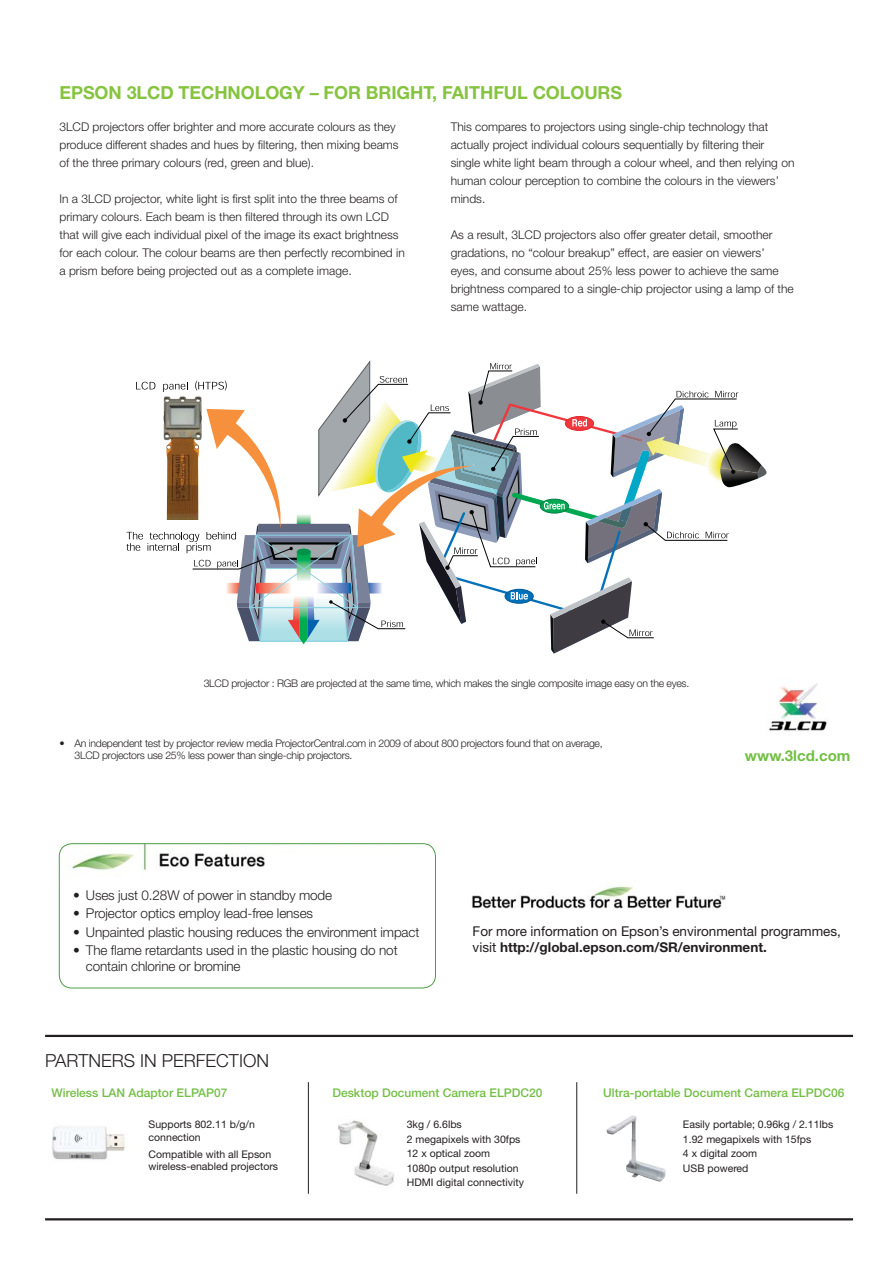
<style>
.page{position:relative;width:893px;height:1263px;background:#fff}
.page>*{position:absolute;margin:0;border:0;box-sizing:border-box;transform-origin:0 0}
.t1{font:700 18px "Helvetica Neue";letter-spacing:-.005em;color:#86c440}
.t2{font:300 18px "Helvetica Neue";color:#231f20}
.t3{font:700 15px "Helvetica Neue";color:#72bf44}
.t4{font:300 13.5px/16.2px "Helvetica Neue";letter-spacing:-.01em;color:#231f20}
.t5{font:13.5px/16.2px "Helvetica Neue";color:#231f20}
.t6{font:300 12px/18px "Helvetica Neue";color:#231f20}
.t7{font:500 12px "Helvetica Neue";color:#72bf44}
.t8{font:300 10.5px/12.6px "Helvetica Neue";letter-spacing:-.025em;color:#231f20}
.t9{font:10.5px/14.5px "Helvetica Neue";color:#231f20}
.s1{font-weight:700}
</style>
<div class="page">
<svg style="left:126px;top:361px;width:640px;height:292px"></svg>
<hr style="left:45px;top:1035px;width:808px;height:2px;background:#231f20">
<hr style="left:45px;top:1218px;width:808px;height:2px;background:#231f20">
<img style="left:338px;top:1120px;width:56px;height:66px">
<img style="left:607px;top:1115px;width:58px;height:66px">
<hr style="left:308px;top:1082px;width:1px;height:112px;background:#231f20">
<hr style="left:576px;top:1082px;width:1px;height:112px;background:#231f20">
<img style="left:52px;top:1126px;width:74px;height:34px">
<img style="left:472px;top:886px;width:254px;height:23px">
<img style="left:59px;top:844px;width:206px;height:27px">
<div style="left:59px;top:843px;width:377px;height:145px;border:1px solid #4e9e46;border-radius:13px"></div>
<img style="left:769px;top:683px;width:58px;height:48px">
<h1 class="t1" style="left:60px;top:86px;width:564px">EPSON 3LCD TECHNOLOGY – FOR BRIGHT, FAITHFUL COLOURS</h1>
<p class="t6" style="left:60px;top:118px;width:341px">3LCD projectors offer brighter and more accurate colours as they produce different shades and hues by filtering, then mixing beams of the three primary colours (red, green and blue).</p>
<p class="t6" style="left:60px;top:190px;width:347px">In a 3LCD projector, white light is first split into the three beams of primary colours. Each beam is then filtered through its own LCD that will give each individual pixel of the image its exact brightness for each colour. The colour beams are then perfectly recombined in a prism before being projected out as a complete image.</p>
<p class="t6" style="left:451px;top:118px;width:345px">This compares to projectors using single-chip technology that actually project individual colours sequentially by filtering their single white light beam through a colour wheel, and then relying on human colour perception to combine the colours in the viewers’ minds.</p>
<p class="t6" style="left:451px;top:226px;width:344px">As a result, 3LCD projectors also offer greater detail, smoother gradations, no “colour breakup” effect, are easier on viewers’ eyes, and consume about 25% less power to achieve the same brightness compared to a single-chip projector using a lamp of the same wattage.</p>
<p class="t8" style="left:204px;top:678px;width:487px">3LCD projector : RGB are projected at the same time, which makes the single composite image easy on the eyes.</p>
<p class="t8" style="left:75px;top:738px;width:530px;text-indent:-15px">• An independent test by projector review media ProjectorCentral.com in 2009 of about 800 projectors found that on average,<br>3LCD projectors use 25% less power than single-chip projectors.</p>
<p class="t3" style="left:745px;top:750px;width:107px">www.3lcd.com</p>
<p class="t4" style="left:73px;top:888px;width:261px">• Uses just 0.28W of power in standby mode</p>
<p class="t4" style="left:73px;top:906px;width:241px">• Projector optics employ lead-free lenses</p>
<p class="t4" style="left:73px;top:925px;width:348px">• Unpainted plastic housing reduces the environment impact</p>
<p class="t4" style="left:86px;top:943px;width:313px;text-indent:-13px">• The flame retardants used in the plastic housing do not contain chlorine or bromine</p>
<h1 class="t2" style="left:45px;top:1054px;width:225px">PARTNERS IN PERFECTION</h1>
<p class="t5" style="left:473px;top:924px;width:370px">For more information on Epson’s environmental programmes, visit <span class="s1">http://global.epson.com/SR/environment.</span></p>
<p class="t7" style="left:51px;top:1088px;width:178px">Wireless LAN Adaptor ELPAP07</p>
<p class="t9" style="left:149px;top:1119px;width:108px;line-height:12.6px">Supports 802.11 b/g/n connection</p>
<p class="t9" style="left:149px;top:1149px;width:131px;line-height:12.6px">Compatible with all Epson wireless-enabled projectors</p>
<p class="t7" style="left:332px;top:1088px;width:212px">Desktop Document Camera ELPDC20</p>
<p class="t9" style="left:407px;top:1118px;width:119px">3kg / 6.6lbs<br>2 megapixels with 30fps<br>12 x optical zoom<br>1080p output resolution<br>HDMI digital connectivity</p>
<p class="t7" style="left:603px;top:1088px;width:243px">Ultra-portable Document Camera ELPDC06</p>
<p class="t9" style="left:683px;top:1118px;width:152px">Easily portable; 0.96kg / 2.11lbs<br>1.92 megapixels with 15fps<br>4 x digital zoom<br>USB powered</p>
</div>
